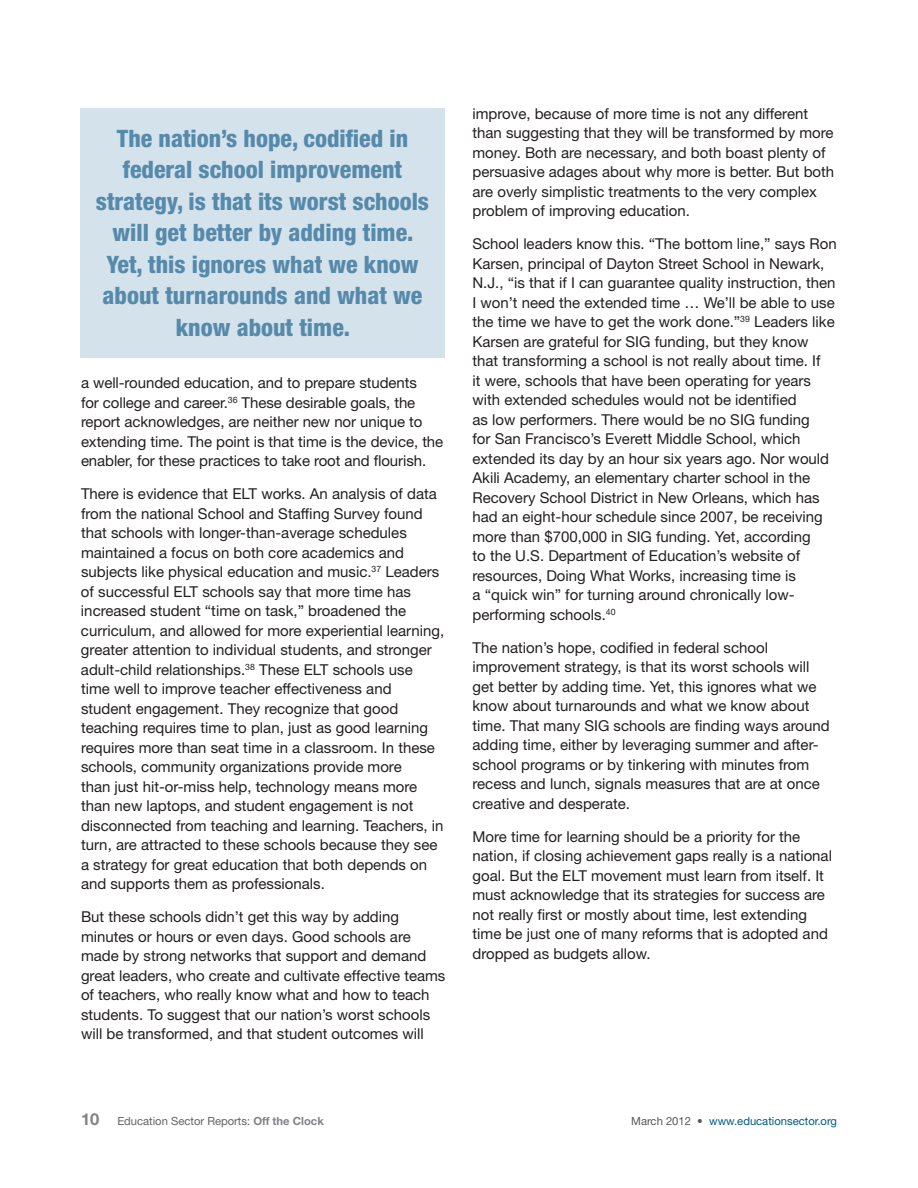
<style>
.page{position:relative;width:918px;height:1188px;background:#fff}
.page>*{position:absolute;margin:0;border:0;box-sizing:border-box;transform-origin:0 0}
.t1{font:800 condensed 24px/31.5px "Helvetica Neue LT Std";color:#568aab;text-align:center}
.t2{font:15px/19.5px "Helvetica Neue LT Std";color:#231f20}
.t3{font:11.25px "Helvetica Neue LT Std";color:#636366}
.t4{font:11.25px "Helvetica Neue LT Std";color:#005c82}
.s1{font-weight:700;font-size:16.5px;color:#808285}
.s2{font-weight:700;color:#808285}
.s3{color:#57585a}
</style>
<div class="page">
<div style="left:80px;top:108px;width:365px;height:249px;background:#d4e2ec"></div>
<h1 class="t1" style="left:96px;top:122px;width:335px">The nation’s hope, codified in federal school improvement strategy, is that its worst schools will get better by adding time.<br>Yet, this ignores what we know about turnarounds and what we know about time.</h1>
<p class="t2" style="left:81px;top:373px;width:364px">a well-rounded education, and to prepare students<br>for college and career.<sup>36</sup> These desirable goals, the report acknowledges, are neither new nor unique to extending time. The point is that time is the device, the enabler, for these practices to take root and flourish.</p>
<p class="t2" style="left:81px;top:484px;width:365px">There is evidence that ELT works. An analysis of data from the national School and Staffing Survey found that schools with longer-than-average schedules maintained a focus on both core academics and subjects like physical education and music.<sup>37</sup> Leaders of successful ELT schools say that more time has increased student “time on task,” broadened the curriculum, and allowed for more experiential learning, greater attention to individual students, and stronger adult-child relationships.<sup>38</sup> These ELT schools use time well to improve teacher effectiveness and student engagement. They recognize that good teaching requires time to plan, just as good learning requires more than seat time in a classroom. In these schools, community organizations provide more<br>than just hit-or-miss help, technology means more than new laptops, and student engagement is not disconnected from teaching and learning. Teachers, in turn, are attracted to these schools because they see a strategy for great education that both depends on and supports them as professionals.</p>
<p class="t2" style="left:81px;top:907px;width:366px">But these schools didn’t get this way by adding minutes or hours or even days. Good schools are made by strong networks that support and demand great leaders, who create and cultivate effective teams of teachers, who really know what and how to teach students. To suggest that our nation’s worst schools will be transformed, and that student outcomes will</p>
<p class="t2" style="left:472px;top:103px;width:363px">improve, because of more time is not any different than suggesting that they will be transformed by more money. Both are necessary, and both boast plenty of persuasive adages about why more is better. But both are overly simplistic treatments to the very complex problem of improving education.</p>
<p class="t2" style="left:472px;top:234px;width:366px">School leaders know this. “The bottom line,” says Ron Karsen, principal of Dayton Street School in Newark, N.J., “is that if I can guarantee quality instruction, then I won’t need the extended time … We’ll be able to use the time we have to get the work done.”<sup>39</sup> Leaders like Karsen are grateful for SIG funding, but they know that transforming a school is not really about time. If<br>it were, schools that have been operating for years with extended schedules would not be identified<br>as low performers. There would be no SIG funding<br>for San Francisco’s Everett Middle School, which extended its day by an hour six years ago. Nor would Akili Academy, an elementary charter school in the Recovery School District in New Orleans, which has had an eight-hour schedule since 2007, be receiving more than $700,000 in SIG funding. Yet, according<br>to the U.S. Department of Education’s website of resources, Doing What Works, increasing time is<br>a “quick win” for turning around chronically low&shy;performing schools.<sup>40</sup></p>
<p class="t2" style="left:472px;top:637px;width:359px">The nation’s hope, codified in federal school improvement strategy, is that its worst schools will get better by adding time. Yet, this ignores what we know about turnarounds and what we know about time. That many SIG schools are finding ways around adding time, either by leveraging summer and after&shy;school programs or by tinkering with minutes from recess and lunch, signals measures that are at once creative and desperate.</p>
<p class="t2" style="left:472px;top:826px;width:361px">More time for learning should be a priority for the nation, if closing achievement gaps really is a national goal. But the ELT movement must learn from itself. It must acknowledge that its strategies for success are not really first or mostly about time, lest extending time be just one of many reforms that is adopted and dropped as budgets allow.</p>
<p class="t3" style="left:81px;top:1114px;width:244px"><span class="s1">10</span> Education Sector Reports: <span class="s2">Off the Clock</span></p>
<p class="t4" style="left:631px;top:1114px;width:207px"><span class="s3">March 2012 •</span> www.educationsector.org</p>
</div>
